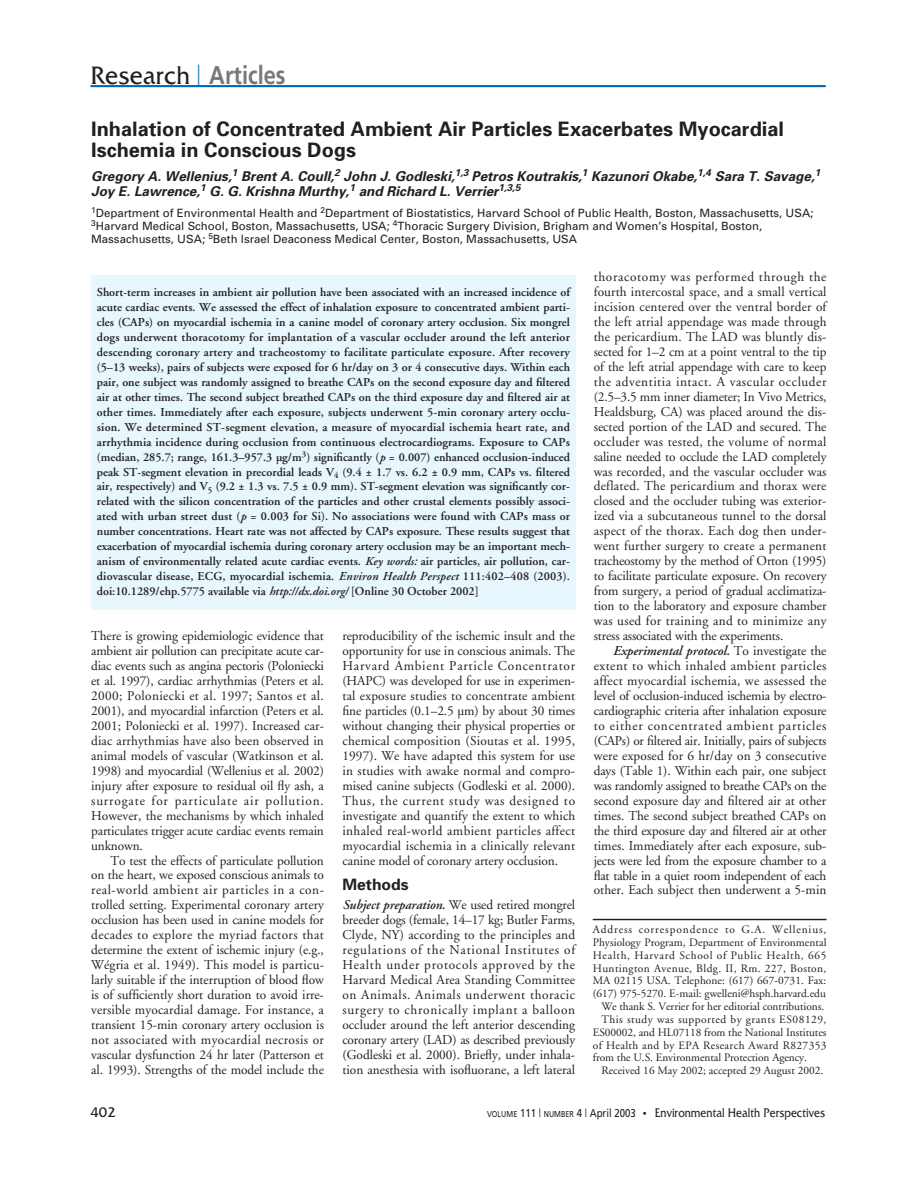
<style>
.page{position:relative;width:918px;height:1188px;background:#fff}
.page>*{position:absolute;margin:0;border:0;box-sizing:border-box;transform-origin:0 0}
.t1{font:25.65px "Friz Quadrata IT Cby BT";color:#231f20;scale:.95 1}
.t2{font:700 19.95px/21.3px "Univers";color:#231f20}
.t3{font:700 15.6px "Univers";color:#231f20}
.t4{font:14.25px "Friz Quadrata IT Cby BT";color:#231f20}
.t5{font:13.5px/15px "Adobe Garamond";letter-spacing:-.005em;color:#231f20;text-align:justify}
.t6{font:italic 700 13.5px/15px "Univers";color:#231f20}
.t7{font:12.9px "Friz Quadrata IT Cby BT";color:#231f20;scale:.85 1}
.t8{font:600 12.15px/15px "Adobe Garamond";color:#231f20;text-align:justify}
.t9{font:11.4px/12.8px "Univers";color:#231f20}
.t10{font:11.4px "Adobe Garamond";letter-spacing:.005em;color:#231f20}
.t11{font:11.4px "Adobe Garamond";letter-spacing:.035em;color:#231f20}
.t12{font:11.4px "Adobe Garamond";letter-spacing:.055em;color:#231f20}
.t13{font:11.4px "Adobe Garamond";letter-spacing:.075em;color:#231f20}
.t14{font:11.4px "Adobe Garamond";letter-spacing:.045em;color:#231f20}
.t15{font:11.4px "Adobe Garamond";letter-spacing:.03em;color:#231f20}
.s1{font-family:"Frutiger";font-weight:300;font-size:28.5px;color:#006bb2}
.s2{font-family:"Frutiger";font-weight:700;color:#76787b}
.s3{font-style:italic}
.s4{font-weight:600;font-style:italic}
.s5{font-family:"Frutiger";font-size:8.55px}
.s6{font-family:"Frutiger";font-size:11.4px}
.s7{font-family:"Frutiger";font-weight:300;font-size:11.4px}
.s8{font-size:10.05px}
</style>
<div class="page">
<hr style="left:593px;top:919px;width:233px;height:1px;background:#231f20">
<div style="left:91px;top:276px;width:485px;height:334px;background:#e8f6fd"></div>
<hr style="left:90px;top:85px;width:736px;height:2px;background:#006bb2">
<h1 class="t1" style="left:90px;top:66px;width:207px">Research <span class="s1">|</span> <span class="s2">Articles</span></h1>
<h2 class="t2" style="left:91px;top:120px;width:694px">Inhalation of Concentrated Ambient Air Particles Exacerbates Myocardial<br>Ischemia in Conscious Dogs</h2>
<p class="t6" style="left:91px;top:170px;width:731px">Gregory A. Wellenius,<sup>1</sup> Brent A. Coull,<sup>2</sup> John J. Godleski,<sup>1,3</sup> Petros Koutrakis,<sup>1</sup> Kazunori Okabe,<sup>1,4</sup> Sara T. Savage,<sup>1<br></sup>Joy E. Lawrence,<sup>1</sup> G. G. Krishna Murthy,<sup>1</sup> and Richard L. Verrier<sup>1,3,5</sup></p>
<p class="t9" style="left:91px;top:208px;width:724px"><sup>1</sup>Department of Environmental Health and <sup>2</sup>Department of Biostatistics, Harvard School of Public Health, Boston, Massachusetts, USA;<br><sup>3</sup>Harvard Medical School, Boston, Massachusetts, USA; <sup>4</sup>Thoracic Surgery Division, Brigham and Women’s Hospital, Boston,<br>Massachusetts, USA; <sup>5</sup>Beth Israel Deaconess Medical Center, Boston, Massachusetts, USA</p>
<p class="t8" style="left:97px;top:286px;width:475px">Short-term increases in ambient air pollution have been associated with an increased incidence of acute cardiac events. We assessed the effect of inhalation exposure to concentrated ambient parti&shy;cles (CAPs) on myocardial ischemia in a canine model of coronary artery occlusion. Six mongrel dogs underwent thoracotomy for implantation of a vascular occluder around the left anterior descending coronary artery and tracheostomy to facilitate particulate exposure. After recovery (5–13 weeks), pairs of subjects were exposed for 6 hr/day on 3 or 4 consecutive days. Within each pair, one subject was randomly assigned to breathe CAPs on the second exposure day and filtered air at other times. The second subject breathed CAPs on the third exposure day and filtered air at other times. Immediately after each exposure, subjects underwent 5-min coronary artery occlu&shy;sion. We determined ST-segment elevation, a measure of myocardial ischemia heart rate, and arrhythmia incidence during occlusion from continuous electrocardiograms. Exposure to CAPs (median, 285.7; range, 161.3–957.3 µg/m<sup>3</sup>) significantly (<span class="s3">p</span> = 0.007) enhanced occlusion-induced peak ST-segment elevation in precordial leads V<sub>4</sub> (9.4 ± 1.7 vs. 6.2 ± 0.9 mm, CAPs vs. filtered air, respectively) and V<sub>5</sub> (9.2 ± 1.3 vs. 7.5 ± 0.9 mm). ST-segment elevation was significantly cor&shy;related with the silicon concentration of the particles and other crustal elements possibly associ&shy;ated with urban street dust (<span class="s3">p</span> = 0.003 for Si). No associations were found with CAPs mass or number concentrations. Heart rate was not affected by CAPs exposure. These results suggest that exacerbation of myocardial ischemia during coronary artery occlusion may be an important mech&shy;anism of environmentally related acute cardiac events. <span class="s3">Key words:</span> air particles, air pollution, car&shy;diovascular disease, ECG, myocardial ischemia. <span class="s3">Environ Health Perspect</span> 111:402–408 (2003). doi:10.1289/ehp.5775 available via <span class="s3">http://dx.doi.org/</span> [Online 30 October 2002]</p>
<p class="t5" style="left:91px;top:630px;width:234px">There is growing epidemiologic evidence that ambient air pollution can precipitate acute car&shy;diac events such as angina pectoris (Poloniecki et al. 1997), cardiac arrhythmias (Peters et al.<br>2000; Poloniecki et al. 1997; Santos et al.<br>2001), and myocardial infarction (Peters et al.<br>2001; Poloniecki et al. 1997). Increased car&shy;diac arrhythmias have also been observed in animal models of vascular (Watkinson et al.<br>1998) and myocardial (Wellenius et al. 2002) injury after exposure to residual oil fly ash, a surrogate for particulate air pollution.<br>However, the mechanisms by which inhaled particulates trigger acute cardiac events remain unknown.</p>
<p class="t5" style="left:91px;top:854px;width:234px;text-indent:19px">To test the effects of particulate pollution on the heart, we exposed conscious animals to real-world ambient air particles in a con&shy;trolled setting. Experimental coronary artery occlusion has been used in canine models for decades to explore the myriad factors that determine the extent of ischemic injury (e.g., Wégria et al. 1949). This model is particu&shy;larly suitable if the interruption of blood flow is of sufficiently short duration to avoid irre&shy;versible myocardial damage. For instance, a transient 15-min coronary artery occlusion is not associated with myocardial necrosis or vascular dysfunction 24 hr later (Patterson et al. 1993). Strengths of the model include the</p>
<p class="t5" style="left:342px;top:630px;width:234px">reproducibility of the ischemic insult and the opportunity for use in conscious animals. The Harvard Ambient Particle Concentrator (HAPC) was developed for use in experimen&shy;tal exposure studies to concentrate ambient fine particles (0.1–2.5 µm) by about 30 times without changing their physical properties or chemical composition (Sioutas et al. 1995, 1997). We have adapted this system for use in studies with awake normal and compro&shy;mised canine subjects (Godleski et al. 2000).<br>Thus, the current study was designed to investigate and quantify the extent to which inhaled real-world ambient particles affect myocardial ischemia in a clinically relevant canine model of coronary artery occlusion.</p>
<p class="t3" style="left:342px;top:879px;width:68px">Methods</p>
<p class="t5" style="left:342px;top:899px;width:234px"><span class="s4">Subject preparation.</span> We used retired mongrel breeder dogs (female, 14–17 kg; Butler Farms, Clyde, NY) according to the principles and regulations of the National Institutes of Health under protocols approved by the Harvard Medical Area Standing Committee on Animals. Animals underwent thoracic surgery to chronically implant a balloon occluder around the left anterior descending coronary artery (LAD) as described previously (Godleski et al. 2000). Briefly, under inhala&shy;tion anesthesia with isofluorane, a left lateral</p>
<p class="t5" style="left:594px;top:270px;width:234px">thoracotomy was performed through the fourth intercostal space, and a small vertical incision centered over the ventral border of the left atrial appendage was made through the pericardium. The LAD was bluntly dis&shy;sected for 1–2 cm at a point ventral to the tip of the left atrial appendage with care to keep the adventitia intact. A vascular occluder (2.5–3.5 mm inner diameter; In Vivo Metrics, Healdsburg, CA) was placed around the dis&shy;sected portion of the LAD and secured. The occluder was tested, the volume of normal saline needed to occlude the LAD completely was recorded, and the vascular occluder was deflated. The pericardium and thorax were closed and the occluder tubing was exterior&shy;ized via a subcutaneous tunnel to the dorsal aspect of the thorax. Each dog then under&shy;went further surgery to create a permanent tracheostomy by the method of Orton (1995) to facilitate particulate exposure. On recovery from surgery, a period of gradual acclimatiza&shy;tion to the laboratory and exposure chamber was used for training and to minimize any stress associated with the experiments.</p>
<p class="t5" style="left:594px;top:645px;width:234px;text-indent:19px"><span class="s4">Experimental protocol.</span> To investigate the extent to which inhaled ambient particles affect myocardial ischemia, we assessed the level of occlusion-induced ischemia by electro&shy;cardiographic criteria after inhalation exposure to either concentrated ambient particles (CAPs) or filtered air. Initially, pairs of subjects were exposed for 6 hr/day on 3 consecutive days (Table 1). Within each pair, one subject was randomly assigned to breathe CAPs on the second exposure day and filtered air at other times. The second subject breathed CAPs on the third exposure day and filtered air at other times. Immediately after each exposure, sub&shy;jects were led from the exposure chamber to a flat table in a quiet room independent of each other. Each subject then underwent a 5-min</p>
<p class="t13" style="left:593px;top:925px;width:235px">Address correspondence to G.A. Wellenius,</p>
<p class="t10" style="left:593px;top:938px;width:235px">Physiology Program, Department of Environmental</p>
<p class="t12" style="left:593px;top:951px;width:235px">Health, Harvard School of Public Health, 665</p>
<p class="t11" style="left:593px;top:963px;width:235px">Huntington Avenue, Bldg. II, Rm. 227, Boston,</p>
<p class="t10" style="left:593px;top:976px;width:235px">MA 02115 USA. Telephone: (617) 667-0731. Fax:</p>
<p class="t10" style="left:593px;top:989px;width:235px">(617) 975-5270. E-mail: gwelleni@hsph.harvard.edu</p>
<p class="t10" style="left:601px;top:1002px;width:224px">We thank S. Verrier for her editorial contributions.</p>
<p class="t14" style="left:601px;top:1015px;width:227px">This study was supported by grants ES08129,</p>
<p class="t10" style="left:593px;top:1027px;width:235px">ES00002, and HL07118 from the National Institutes</p>
<p class="t15" style="left:593px;top:1040px;width:235px">of Health and by EPA Research Award R827353</p>
<p class="t10" style="left:593px;top:1053px;width:216px">from the U.S. Environmental Protection Agency.</p>
<p class="t10" style="left:601px;top:1066px;width:223px">Received 16 May 2002; accepted 29 August 2002.</p>
<p class="t4" style="left:90px;top:1107px;width:27px">402</p>
<p class="t7" style="left:487px;top:1108px;width:399px"><span class="s5">VOLUME</span> <span class="s6">111</span> <span class="s7">|</span> <span class="s5">NUMBER</span> <span class="s6">4</span> <span class="s7">|</span> <span class="s6">April 2003</span> <span class="s8">•</span> Environmental Health Perspectives</p>
</div>
